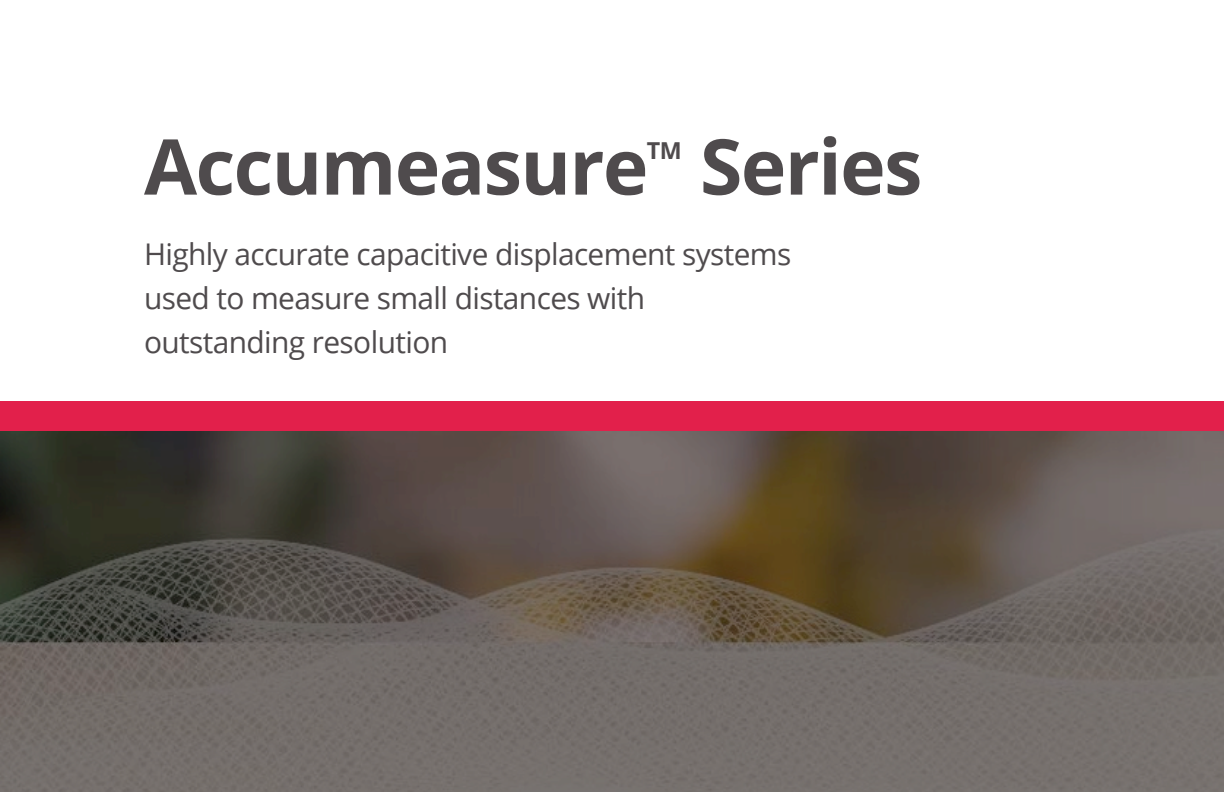
<style>
.page{position:relative;width:1224px;height:792px;background:#fff}
.page>*{position:absolute;margin:0;border:0;box-sizing:border-box;transform-origin:0 0}
.t1{font:700 77px "Open Sans";letter-spacing:-.02em;color:#4f4b4d}
.t2{font:29.8px "Open Sans";letter-spacing:-.02em;color:#4f4b4d}
.t3{font:700 23.4px "Open Sans";color:#4f4b4d}
</style>
<div class="page">
<div style="left:0;top:401px;width:1224px;height:30px;background:#e2204b"></div>
<svg style="left:0;top:431px;width:1224px;height:361px;background:#635b54"></svg>
<p class="t1" style="left:144px;top:112px;width:506px">Accumeasure</p>
<p class="t3" style="left:647px;top:134px;width:37px">TM</p>
<p class="t1" style="left:700px;top:112px;width:224px">Series</p>
<p class="t2" style="left:144px;top:233px;width:649px">Highly accurate capacitive displacement systems</p>
<p class="t2" style="left:144px;top:277px;width:503px">used to measure small distances with</p>
<p class="t2" style="left:144px;top:321px;width:306px">outstanding resolution</p>
</div>
